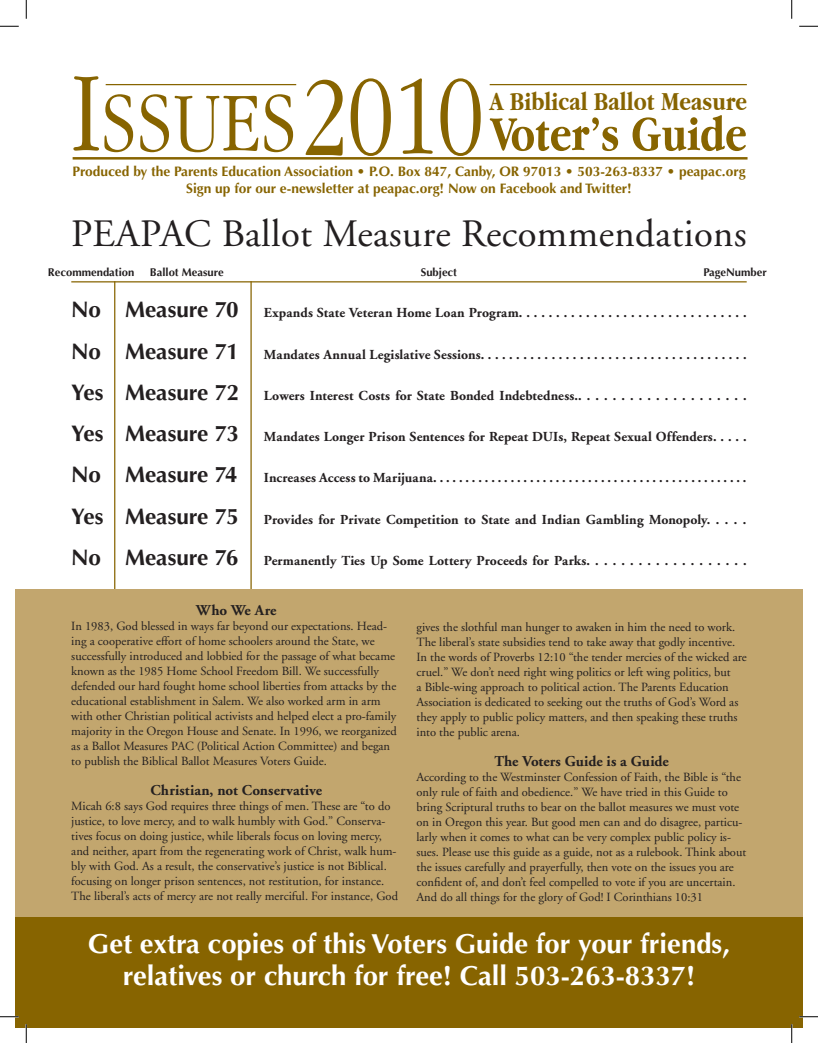
<style>
.page{position:relative;width:818px;height:1043px;background:#fff}
.page>*{position:absolute;margin:0;border:0;box-sizing:border-box;transform-origin:0 0}
.t1{font:300 condensed 118px "Garamond";color:#876400}
.t2{font:300 condensed 87px "Garamond";letter-spacing:.01em;color:#876400}
.t3{font:700 condensed 50.38px "Garamond";color:#876400}
.t4{font:38.75px "Adobe Garamond";letter-spacing:.01em;color:#231f20}
.t5{font:700 27.5px/31.2px "Optima";color:#fff;text-align:center}
.t6{font:700 condensed 27px "Garamond";color:#876400}
.t7{font:700 15px "Adobe Garamond";color:#231f20}
.t8{font:700 13.75px "Adobe Garamond";letter-spacing:.005em;color:#231f20}
.t9{font:700 13.75px "Optima";color:#876400}
.t10{font:12.5px/15px "Adobe Garamond";color:#231f20}
.t11{font:700 11.25px "Optima";color:#231f20}
.s1{font-size:116.25px}
.s2{font-family:"Optima";font-size:22.5px}
</style>
<div class="page">
<div style="left:15px;top:912px;width:787px;height:116px;background:#876400"></div>
<hr style="left:73px;top:157px;width:674px;height:2px;background:#876400">
<svg style="left:105px;top:84px;width:642px;height:2px"></svg>
<hr style="left:114px;top:281px;width:1px;height:594px;background:#876400">
<hr style="left:250px;top:281px;width:2px;height:594px;background:#876400">
<hr style="left:71px;top:281px;width:675px;height:1px;background:#876400">
<div style="left:15px;top:589px;width:787px;height:327px;background:#c2a66e"></div>
<svg style="left:0;top:25px;width:19px;height:2px"></svg>
<svg style="left:799px;top:25px;width:19px;height:2px"></svg>
<svg style="left:0;top:1015px;width:19px;height:2px"></svg>
<svg style="left:799px;top:1015px;width:19px;height:2px"></svg>
<svg style="left:25px;top:0;width:2px;height:19px"></svg>
<svg style="left:25px;top:1024px;width:2px;height:18px"></svg>
<svg style="left:791px;top:0;width:1px;height:19px"></svg>
<svg style="left:790px;top:1024px;width:2px;height:18px"></svg>
<h1 class="t1" style="left:71px;top:47px;width:31px">I</h1>
<p class="t9" style="left:72px;top:163px;width:674px">Produced by the Parents Education Association • P.O. Box 847, Canby, OR 97013 • 503-263-8337 • peapac.org</p>
<h2 class="t2" style="left:101px;top:74px;width:384px">SSUES<span class="s1">2010</span></h2>
<p class="t9" style="left:186px;top:180px;width:447px">Sign up for our e-newsletter at peapac.org! Now on Facebook and Twitter!</p>
<h3 class="t6" style="left:490px;top:86px;width:258px">A Biblical Ballot Measure</h3>
<h3 class="t3" style="left:490px;top:106px;width:258px">Voter’s Guide</h3>
<h3 class="t4" style="left:71px;top:213px;width:676px">PEAPAC Ballot Measure Recommendations</h3>
<p class="t11" style="left:48px;top:266px;width:88px">Recommendation</p>
<p class="t11" style="left:150px;top:266px;width:75px">Ballot Measure</p>
<p class="t11" style="left:420px;top:266px;width:38px">Subject</p>
<p class="t11" style="left:703px;top:266px;width:65px">PageNumber</p>
<p class="t8" style="left:71px;top:305px;width:676px"><span class="s2">No Measure 70</span> Expands State Veteran Home Loan Program. . . . . . . . . . . . . . . . . . . . . . . . . . . . . . .</p>
<p class="t8" style="left:71px;top:347px;width:676px"><span class="s2">No Measure 71</span> Mandates Annual Legislative Sessions. . . . . . . . . . . . . . . . . . . . . . . . . . . . . . . . . . . . . .</p>
<p class="t8" style="left:71px;top:388px;width:676px"><span class="s2">Yes Measure 72</span> Lowers Interest Costs for State Bonded Indebtedness.. . . . . . . . . . . . . . . . . . . .</p>
<p class="t8" style="left:71px;top:429px;width:676px"><span class="s2">Yes Measure 73</span> Mandates Longer Prison Sentences for Repeat DUIs, Repeat Sexual Offenders. . . . .</p>
<p class="t8" style="left:71px;top:470px;width:676px"><span class="s2">No Measure 74</span> Increases Access to Marijuana. . . . . . . . . . . . . . . . . . . . . . . . . . . . . . . . . . . . . . . . . . . . . . . . .</p>
<p class="t8" style="left:71px;top:512px;width:676px"><span class="s2">Yes Measure 75</span> Provides for Private Competition to State and Indian Gambling Monopoly. . . . .</p>
<p class="t8" style="left:71px;top:553px;width:677px"><span class="s2">No Measure 76</span> Permanently Ties Up Some Lottery Proceeds for Parks. . . . . . . . . . . . . . . . . . .</p>
<p class="t7" style="left:196px;top:602px;width:82px">Who We Are</p>
<p class="t10" style="left:71px;top:619px;width:327px">In 1983, God blessed in ways far beyond our expectations. Head&shy;ing a cooperative effort of home schoolers around the State, we successfully introduced and lobbied for the passage of what became known as the 1985 Home School Freedom Bill. We successfully defended our hard fought home school liberties from attacks by the educational establishment in Salem. We also worked arm in arm with other Christian political activists and helped elect a pro-family majority in the Oregon House and Senate. In 1996, we reorganized as a Ballot Measures PAC (Political Action Committee) and began to publish the Biblical Ballot Measures Voters Guide.</p>
<p class="t7" style="left:150px;top:782px;width:173px">Christian, not Conservative</p>
<p class="t10" style="left:71px;top:799px;width:328px">Micah 6:8 says God requires three things of men. These are “to do justice, to love mercy, and to walk humbly with God.” Conserva&shy;tives focus on doing justice, while liberals focus on loving mercy, and neither, apart from the regenerating work of Christ, walk hum&shy;bly with God. As a result, the conservative’s justice is not Biblical. focusing on longer prison sentences, not restitution, for instance.<br>The liberal’s acts of mercy are not really merciful. For instance, God</p>
<p class="t10" style="left:416px;top:619px;width:332px">gives the slothful man hunger to awaken in him the need to work.<br>The liberal’s state subsidies tend to take away that godly incentive.<br>In the words of Proverbs 12:10 “the tender mercies of the wicked are cruel.” We don’t need right wing politics or left wing politics, but<br>a Bible-wing approach to political action. The Parents Education Association is dedicated to seeking out the truths of God’s Word as they apply to public policy matters, and then speaking these truths into the public arena.</p>
<p class="t7" style="left:494px;top:752px;width:176px">The Voters Guide is a Guide</p>
<p class="t10" style="left:416px;top:769px;width:331px">According to the Westminster Confession of Faith, the Bible is “the only rule of faith and obedience.” We have tried in this Guide to bring Scriptural truths to bear on the ballot measures we must vote on in Oregon this year. But good men can and do disagree, particu&shy;larly when it comes to what can be very complex public policy is&shy;sues. Please use this guide as a guide, not as a rulebook. Think about the issues carefully and prayerfully, then vote on the issues you are confident of, and don’t feel compelled to vote if you are uncertain.<br>And do all things for the glory of God! I Corinthians 10:31</p>
<h3 class="t5" style="left:88px;top:928px;width:643px">Get extra copies of this Voters Guide for your friends, relatives or church for free! Call 503-263-8337!</h3>
</div>
